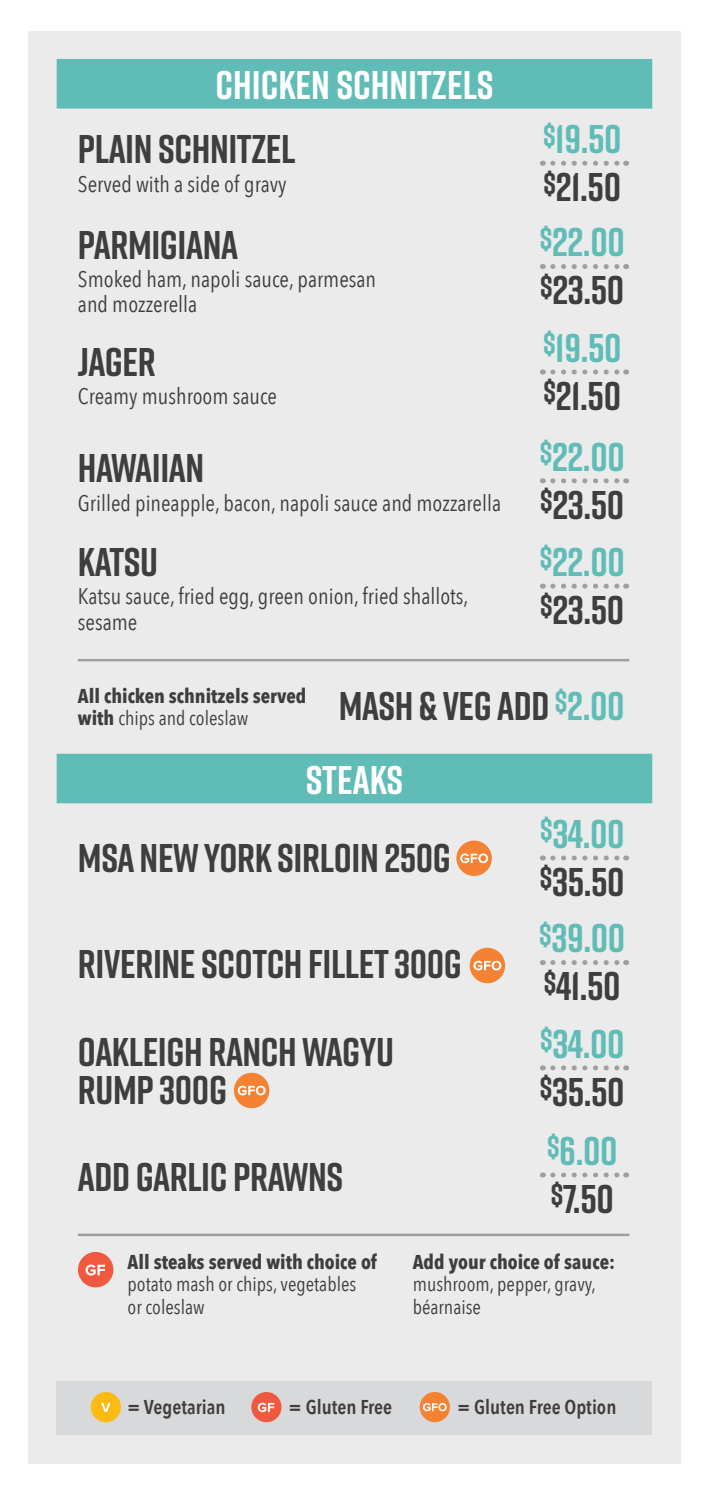
<style>
.page{position:relative;width:711px;height:1491px;background:#fff}
.page>*{position:absolute;margin:0;border:0;box-sizing:border-box;transform-origin:0 0}
.t1{font:700 40px/87.5px "Rift";letter-spacing:-.01em;color:#3e3e3f}
.t2{font:700 40px/48px "Rift";letter-spacing:-.01em;color:#60bcb6}
.t3{font:700 40px "Rift";color:#fff}
.t4{font:22.5px/25px "Avenir Next Condensed";color:#3e3e3f}
.t5{font:700 20px/22.5px "Avenir Next Condensed";color:#3e3e3f}
.t6{font:20px "Avenir Next Condensed";color:#3e3e3f}
.t7{font:600 20px "Avenir Next Condensed";color:#3e3e3f}
.s1{color:#3e3e3f}
.s2{font-weight:400}
.s3{color:#60bcb6}
.s4{color:#fff}
</style>
<div class="page">
<div style="left:28px;top:31px;width:652px;height:1432px;background:#ebebec"></div>
<svg style="left:57px;top:59px;width:595px;height:744px"></svg>
<svg style="left:552px;top:1172px;width:74px;height:5px"></svg>
<svg style="left:552px;top:1065px;width:74px;height:5px"></svg>
<svg style="left:552px;top:960px;width:74px;height:5px"></svg>
<svg style="left:552px;top:855px;width:74px;height:5px"></svg>
<svg style="left:552px;top:161px;width:74px;height:5px"></svg>
<svg style="left:552px;top:264px;width:74px;height:5px"></svg>
<svg style="left:552px;top:369px;width:74px;height:5px"></svg>
<svg style="left:552px;top:478px;width:74px;height:5px"></svg>
<svg style="left:552px;top:583px;width:74px;height:5px"></svg>
<hr style="left:78px;top:659px;width:551px;height:2px;background:#9d9fa2">
<hr style="left:78px;top:1233px;width:551px;height:3px;background:#9d9fa2">
<div style="left:234px;top:1072px;width:35px;height:36px;background:#f48232;border-radius:50%"></div>
<svg style="left:238px;top:1085px;width:28px;height:10px"></svg>
<div style="left:469px;top:947px;width:36px;height:36px;background:#f48232;border-radius:50%"></div>
<svg style="left:473px;top:960px;width:28px;height:10px"></svg>
<div style="left:456px;top:840px;width:36px;height:36px;background:#f48232;border-radius:50%"></div>
<svg style="left:460px;top:853px;width:28px;height:10px"></svg>
<div style="left:57px;top:1381px;width:595px;height:53px;background:#d8d9da"></div>
<div style="left:419px;top:1391px;width:31px;height:31px;background:#f48232;border-radius:50%"></div>
<svg style="left:423px;top:1403px;width:23px;height:8px"></svg>
<div style="left:251px;top:1391px;width:30px;height:31px;background:#f0593e;border-radius:50%"></div>
<svg style="left:258px;top:1402px;width:16px;height:10px"></svg>
<div style="left:91px;top:1391px;width:30px;height:31px;background:#fcba13;border-radius:50%"></div>
<svg style="left:101px;top:1402px;width:10px;height:9px"></svg>
<div style="left:78px;top:1251px;width:35px;height:36px;background:#f0593e;border-radius:50%"></div>
<svg style="left:85px;top:1264px;width:20px;height:11px"></svg>
<h1 class="t3" style="left:215px;top:57px;width:279px">CHICKEN SCHNITZELS</h1>
<h1 class="t1" style="left:78px;top:105px;width:219px">PLAIN SCHNITZEL</h1>
<p class="t4" style="left:78px;top:170px;width:210px">Served with a side of gravy</p>
<h1 class="t1" style="left:78px;top:200px;width:162px">PARMIGIANA</h1>
<p class="t4" style="left:78px;top:266px;width:300px">Smoked ham, napoli sauce, parmesan and mozzerella</p>
<h1 class="t1" style="left:78px;top:317px;width:79px">JAGER</h1>
<p class="t4" style="left:78px;top:383px;width:201px">Creamy mushroom sauce</p>
<h1 class="t1" style="left:78px;top:423px;width:128px">HAWAIIAN</h1>
<p class="t4" style="left:78px;top:489px;width:425px">Grilled pineapple, bacon, napoli sauce and mozzarella</p>
<h1 class="t1" style="left:78px;top:517px;width:82px">KATSU</h1>
<p class="t4" style="left:78px;top:583px;width:392px">Katsu sauce, fried egg, green onion, fried shallots, sesame</p>
<h1 class="t2" style="left:543px;top:114px;width:80px"><sup>$</sup>19.50 <sup>$</sup><span class="s1">21.50</span></h1>
<h1 class="t2" style="left:540px;top:218px;width:86px"><sup>$</sup>22.00 <sup>$</sup><span class="s1">23.50</span></h1>
<h1 class="t2" style="left:543px;top:323px;width:80px"><sup>$</sup>19.50 <sup>$</sup><span class="s1">21.50</span></h1>
<h1 class="t2" style="left:540px;top:432px;width:86px"><sup>$</sup>22.00 <sup>$</sup><span class="s1">23.50</span></h1>
<h1 class="t2" style="left:540px;top:537px;width:86px"><sup>$</sup>22.00 <sup>$</sup><span class="s1">23.50</span></h1>
<p class="t5" style="left:78px;top:684px;width:230px">All chicken schnitzels served with <span class="s2">chips and coleslaw</span></p>
<h1 class="t1" style="left:306px;top:667px;width:320px;line-height:74.5px;text-indent:33px">MASH &amp; VEG ADD <sup>$</sup><span class="s3">2.00<br></span><span class="s4">STEAKS</span></h1>
<h1 class="t1" style="left:78px;top:813px;width:374px">MSA NEW YORK SIRLOIN 250G</h1>
<h1 class="t1" style="left:78px;top:920px;width:385px">RIVERINE SCOTCH FILLET 300G<br>OAKLEIGH RANCH WAGYU</h1>
<h1 class="t1" style="left:78px;top:1045px;width:267px">RUMP 300G<br>ADD GARLIC PRAWNS</h1>
<h1 class="t2" style="left:540px;top:809px;width:86px"><sup>$</sup>34.00 <sup>$</sup><span class="s1">35.50</span></h1>
<h1 class="t2" style="left:539px;top:913px;width:88px"><sup>$</sup>39.00 <sup>$</sup><span class="s1">41.50</span></h1>
<h1 class="t2" style="left:540px;top:1019px;width:86px"><sup>$</sup>34.00 <sup>$</sup><span class="s1">35.50</span></h1>
<h1 class="t2" style="left:547px;top:1126px;width:72px"><sup>$</sup>6.00 <sup>$</sup><span class="s1">7.50</span></h1>
<p class="t5" style="left:128px;top:1250px;width:251px">All steaks served with choice of</p>
<p class="t5" style="left:413px;top:1250px;width:204px">Add your choice of sauce:</p>
<p class="t6" style="left:128px;top:1267px;width:230px">potato mash or chips, vegetables</p>
<p class="t6" style="left:413px;top:1267px;width:185px">mushroom, pepper, gravy,</p>
<p class="t6" style="left:128px;top:1289px;width:79px">or coleslaw</p>
<p class="t6" style="left:413px;top:1289px;width:70px">béarnaise</p>
<p class="t7" style="left:127px;top:1389px;width:100px">= Vegetarian</p>
<p class="t7" style="left:288px;top:1389px;width:105px">= Gluten Free</p>
<p class="t7" style="left:457px;top:1389px;width:161px">= Gluten Free Option</p>
</div>
